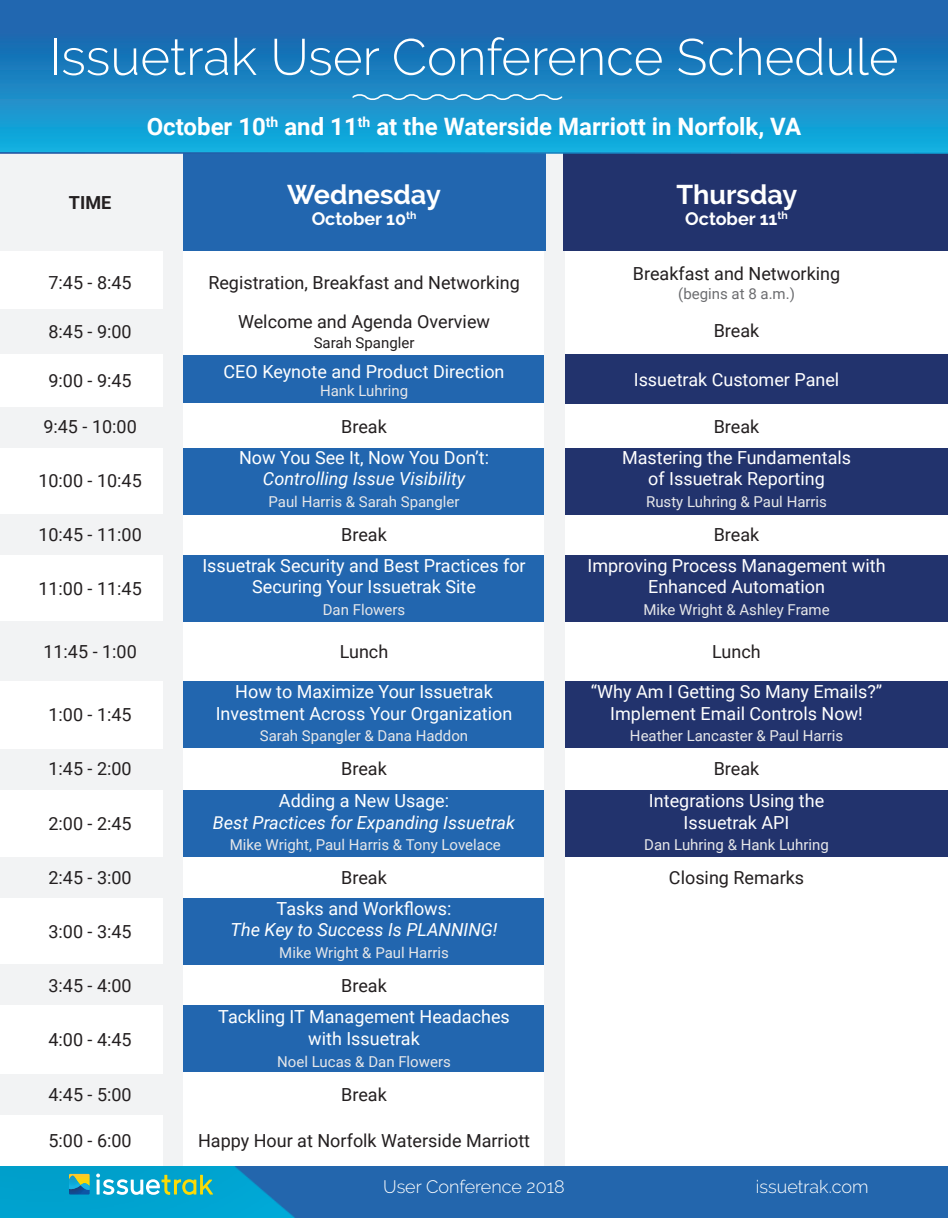
<style>
.page{position:relative;width:948px;height:1218px;background:#fff}
.page>*{position:absolute;margin:0;border:0;box-sizing:border-box;transform-origin:0 0}
.t1{font:300 51px "Raleway";color:#fff}
.t2{font:700 27px "Raleway";color:#fff}
.t3{font:700 24px "Roboto";color:#fff}
.t4{font:18px/21.6px "Roboto";color:#fff;text-align:center}
.t5{font:18px "Roboto";color:#231f20}
.t6{font:italic 18px/21.6px "Roboto";color:#fff;text-align:center}
.t7{font:300 18px "Raleway";color:#fff}
.t8{font:700 18px "Raleway";color:#fff}
.t9{font:700 18px "Roboto";color:#231f20}
.t10{font:15px "Roboto";color:#e6e7e9}
.t11{font:15px "Roboto";color:#6c6d70}
.t12{font:15px "Roboto";color:#231f20}
.s1{font-style:normal}
</style>
<div class="page">
<div style="left:182px;top:356px;width:373px;height:48px;background:#2266af"></div>
<div style="left:179px;top:448px;width:379px;height:66px;background:#2266af"></div>
<div style="left:557px;top:448px;width:391px;height:66px;background:#22336d"></div>
<div style="left:557px;top:355px;width:391px;height:49px;background:#22336d"></div>
<div style="left:557px;top:555px;width:391px;height:66px;background:#22336d"></div>
<div style="left:557px;top:681px;width:391px;height:67px;background:#22336d"></div>
<div style="left:557px;top:790px;width:391px;height:67px;background:#22336d"></div>
<div style="left:179px;top:555px;width:379px;height:66px;background:#2266af"></div>
<div style="left:179px;top:681px;width:379px;height:67px;background:#2266af"></div>
<div style="left:179px;top:790px;width:379px;height:67px;background:#2266af"></div>
<div style="left:179px;top:898px;width:379px;height:67px;background:#2266af"></div>
<div style="left:179px;top:1005px;width:379px;height:67px;background:#2266af"></div>
<div style="left:544px;top:148px;width:21px;height:1070px;background:#f2f3f4"></div>
<div style="left:0;top:309px;width:165px;height:45px;background:#f2f3f4"></div>
<div style="left:0;top:148px;width:948px;height:103px;background:#f2f3f4"></div>
<div style="left:0;top:407px;width:165px;height:41px;background:#f2f3f4"></div>
<div style="left:0;top:514px;width:165px;height:40px;background:#f2f3f4"></div>
<div style="left:0;top:750px;width:165px;height:40px;background:#f2f3f4"></div>
<div style="left:0;top:857px;width:165px;height:41px;background:#f2f3f4"></div>
<div style="left:0;top:964px;width:165px;height:41px;background:#f2f3f4"></div>
<div style="left:0;top:1074px;width:165px;height:41px;background:#f2f3f4"></div>
<div style="left:0;top:621px;width:165px;height:60px;background:#f2f3f4"></div>
<div style="left:163px;top:148px;width:20px;height:1070px;background:#f2f3f4"></div>
<div style="left:183px;top:153px;width:362px;height:98px;background:#2266af"></div>
<div style="left:564px;top:153px;width:384px;height:98px;background:#22336d"></div>
<svg style="left:0;top:0;width:948px;height:154px;background:#1a83c1"></svg>
<svg style="left:351px;top:92px;width:213px;height:10px;background:#44a0d1"></svg>
<img style="left:0;top:1167px;width:948px;height:51px">
<svg style="left:96px;top:1174px;width:117px;height:21px;background:#57bcb8"></svg>
<svg style="left:69px;top:1174px;width:21px;height:21px"></svg>
<p class="t1" style="left:50px;top:27px;width:850px">Issuetrak User Conference Schedule</p>
<p class="t9" style="left:69px;top:190px;width:44px">TIME</p>
<p class="t3" style="left:147px;top:110px;width:656px">October 10<sup>th</sup> and 11<sup>th</sup> at the Waterside Marriott in Norfolk, VA</p>
<p class="t2" style="left:287px;top:179px;width:155px">Wednesday</p>
<p class="t8" style="left:312px;top:209px;width:106px">October 10<sup>th</sup></p>
<p class="t2" style="left:676px;top:179px;width:122px">Thursday</p>
<p class="t8" style="left:685px;top:209px;width:104px">October 11<sup>th</sup></p>
<p class="t5" style="left:48px;top:270px;width:85px">7:45 - 8:45</p>
<p class="t5" style="left:208px;top:270px;width:313px">Registration, Breakfast and Networking</p>
<p class="t5" style="left:48px;top:319px;width:85px">8:45 - 9:00</p>
<p class="t5" style="left:238px;top:309px;width:254px">Welcome and Agenda Overview</p>
<p class="t12" style="left:314px;top:332px;width:102px">Sarah Spangler</p>
<p class="t5" style="left:48px;top:368px;width:85px">9:00 - 9:45</p>
<p class="t4" style="left:224px;top:360px;width:283px">CEO Keynote and Product Direction</p>
<p class="t10" style="left:320px;top:381px;width:90px">Hank Luhring</p>
<p class="t5" style="left:633px;top:261px;width:209px">Breakfast and Networking</p>
<p class="t11" style="left:678px;top:283px;width:118px">(begins at 8 a.m.)</p>
<p class="t5" style="left:714px;top:318px;width:47px">Break</p>
<p class="t4" style="left:634px;top:368px;width:207px">Issuetrak Customer Panel</p>
<p class="t5" style="left:43px;top:414px;width:95px">9:45 - 10:00</p>
<p class="t5" style="left:341px;top:414px;width:47px">Break</p>
<p class="t5" style="left:714px;top:414px;width:47px">Break</p>
<p class="t5" style="left:38px;top:468px;width:105px">10:00 - 10:45</p>
<p class="t6" style="left:239px;top:446px;width:252px"><span class="s1">Now You See It, Now You Don’t:<br></span>Controlling Issue Visibility</p>
<p class="t10" style="left:269px;top:491px;width:193px">Paul Harris &amp; Sarah Spangler</p>
<p class="t4" style="left:622px;top:446px;width:231px">Mastering the Fundamentals of Issuetrak Reporting</p>
<p class="t10" style="left:646px;top:491px;width:182px">Rusty Luhring &amp; Paul Harris</p>
<p class="t5" style="left:38px;top:522px;width:105px">10:45 - 11:00</p>
<p class="t5" style="left:341px;top:522px;width:47px">Break</p>
<p class="t5" style="left:714px;top:522px;width:47px">Break</p>
<p class="t5" style="left:38px;top:576px;width:105px">11:00 - 11:45</p>
<p class="t4" style="left:202px;top:554px;width:325px">Issuetrak Security and Best Practices for<br>Securing Your Issuetrak Site</p>
<p class="t10" style="left:323px;top:599px;width:84px">Dan Flowers</p>
<p class="t4" style="left:588px;top:554px;width:300px">Improving Process Management with<br>Enhanced Automation</p>
<p class="t10" style="left:643px;top:599px;width:188px">Mike Wright &amp; Ashley Frame</p>
<p class="t5" style="left:43px;top:639px;width:95px">11:45 - 1:00</p>
<p class="t5" style="left:340px;top:639px;width:50px">Lunch</p>
<p class="t5" style="left:712px;top:639px;width:50px">Lunch</p>
<p class="t5" style="left:48px;top:702px;width:85px">1:00 - 1:45</p>
<p class="t4" style="left:216px;top:680px;width:298px">How to Maximize Your Issuetrak<br>Investment Across Your Organization</p>
<p class="t10" style="left:260px;top:726px;width:210px">Sarah Spangler &amp; Dana Haddon</p>
<p class="t4" style="left:591px;top:680px;width:293px">“Why Am I Getting So Many Emails?”<br>Implement Email Controls Now!</p>
<p class="t10" style="left:630px;top:726px;width:215px">Heather Lancaster &amp; Paul Harris</p>
<p class="t5" style="left:48px;top:756px;width:85px">1:45 - 2:00</p>
<p class="t5" style="left:341px;top:756px;width:47px">Break</p>
<p class="t5" style="left:714px;top:756px;width:47px">Break</p>
<p class="t5" style="left:48px;top:811px;width:85px">2:00 - 2:45</p>
<p class="t6" style="left:213px;top:789px;width:304px"><span class="s1">Adding a New Usage:<br></span>Best Practices for Expanding Issuetrak</p>
<p class="t10" style="left:230px;top:834px;width:273px">Mike Wright, Paul Harris &amp; Tony Lovelace</p>
<p class="t5" style="left:48px;top:865px;width:85px">2:45 - 3:00</p>
<p class="t5" style="left:341px;top:865px;width:47px">Break</p>
<p class="t5" style="left:48px;top:919px;width:85px">3:00 - 3:45</p>
<p class="t5" style="left:48px;top:973px;width:85px">3:45 - 4:00</p>
<p class="t5" style="left:48px;top:1027px;width:85px">4:00 - 4:45</p>
<p class="t6" style="left:231px;top:897px;width:268px"><span class="s1">Tasks and Workflows:<br></span>The Key to Success Is PLANNING!</p>
<p class="t10" style="left:279px;top:942px;width:171px">Mike Wright &amp; Paul Harris</p>
<p class="t5" style="left:341px;top:973px;width:47px">Break</p>
<p class="t4" style="left:218px;top:1005px;width:293px">Tackling IT Management Headaches with Issuetrak</p>
<p class="t10" style="left:277px;top:1051px;width:175px">Noel Lucas &amp; Dan Flowers</p>
<p class="t5" style="left:48px;top:1082px;width:85px">4:45 - 5:00</p>
<p class="t5" style="left:341px;top:1082px;width:47px">Break</p>
<p class="t5" style="left:48px;top:1128px;width:85px">5:00 - 6:00</p>
<p class="t5" style="left:198px;top:1128px;width:334px">Happy Hour at Norfolk Waterside Marriott</p>
<p class="t4" style="left:649px;top:789px;width:177px">Integrations Using the<br>Issuetrak API</p>
<p class="t10" style="left:644px;top:834px;width:186px">Dan Luhring &amp; Hank Luhring</p>
<p class="t5" style="left:669px;top:865px;width:137px">Closing Remarks</p>
<p class="t7" style="left:383px;top:1176px;width:183px">User Conference 2018</p>
<p class="t7" style="left:756px;top:1176px;width:114px">issuetrak.com</p>
</div>
